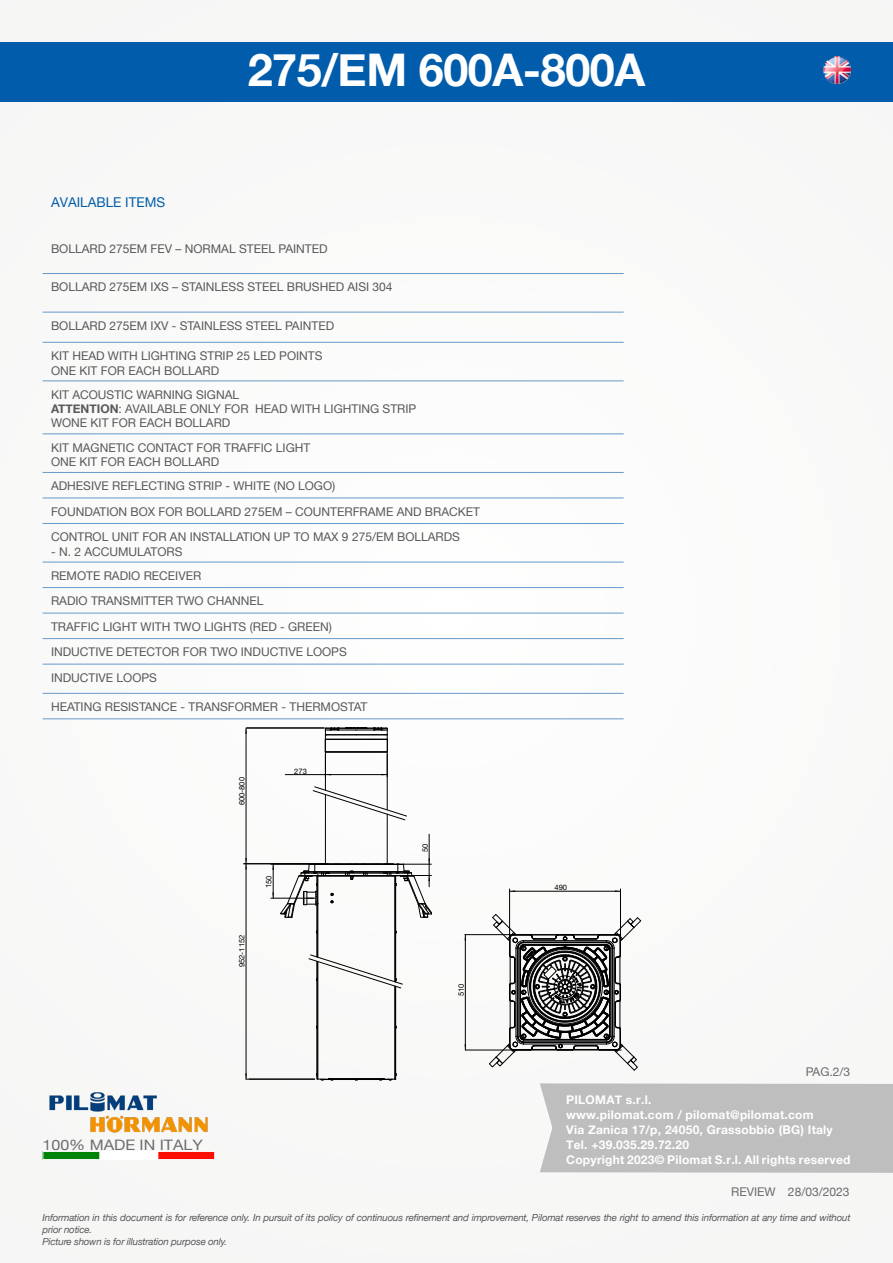
<style>
.page{position:relative;width:893px;height:1263px;background:#f9f9f9}
.page>*{position:absolute;margin:0;border:0;box-sizing:border-box;transform-origin:0 0}
.t1{font:700 45px "Helvetica Neue";letter-spacing:-.01em;color:#fff}
.t2{font:14.4px "Helvetica Neue";color:#6c6d70;scale:1.11 1}
.t3{font:13.5px "Helvetica Neue";color:#015dab}
.t4{font:12px/14.4px "Helvetica Neue";color:#57585a}
.t5{font:700 12px/15px "Helvetica Neue";letter-spacing:.02em;color:#fff}
.t6{font:12px "Helvetica Neue";color:#6c6d70}
.t7{font:italic 9.75px/11.7px "Helvetica Neue";letter-spacing:-.02em;color:#57585a}
.t8{font:7.5px "Helvetica Neue";color:#000}
.s1{font-weight:700}
</style>
<div class="page">
<div style="left:540px;top:1083px;width:353px;height:90px;background:#bfbebe"></div>
<div style="left:0;top:43px;width:893px;height:59px;background:#015dab"></div>
<img style="left:49px;top:1092px;width:159px;height:41px">
<img style="left:45px;top:1153px;width:168px;height:5px">
<div style="left:43px;top:1151px;width:172px;height:9px;border:1px solid #fff"></div>
<svg style="left:313px;top:786px;width:94px;height:34px"></svg>
<hr style="left:429px;top:834px;width:1px;height:41px;background:#000">
<hr style="left:273px;top:864px;width:1px;height:34px;background:#000">
<hr style="left:271px;top:864px;width:40px;height:1px;background:#000">
<hr style="left:271px;top:898px;width:42px;height:1px;background:#000">
<svg style="left:272px;top:864px;width:2px;height:6px"></svg>
<hr style="left:246px;top:728px;width:1px;height:136px;background:#000">
<svg style="left:245px;top:728px;width:2px;height:6px"></svg>
<hr style="left:247px;top:728px;width:77px;height:1px;background:#000">
<hr style="left:246px;top:1079px;width:69px;height:1px;background:#000">
<hr style="left:285px;top:774px;width:40px;height:1px;background:#000">
<hr style="left:246px;top:864px;width:1px;height:215px;background:#000">
<hr style="left:244px;top:863px;width:74px;height:1px;background:#000">
<svg style="left:245px;top:1073px;width:2px;height:6px"></svg>
<svg style="left:245px;top:858px;width:2px;height:11px"></svg>
<hr style="left:325px;top:795px;width:1px;height:69px;background:#000">
<hr style="left:325px;top:752px;width:1px;height:38px;background:#000">
<hr style="left:387px;top:814px;width:1px;height:50px;background:#000">
<hr style="left:387px;top:752px;width:1px;height:58px;background:#000">
<svg style="left:325px;top:727px;width:63px;height:50px"></svg>
<hr style="left:395px;top:986px;width:1px;height:92px;background:#000">
<hr style="left:394px;top:986px;width:1px;height:93px;background:#000">
<hr style="left:317px;top:961px;width:1px;height:117px;background:#000">
<hr style="left:318px;top:961px;width:1px;height:118px;background:#000">
<svg style="left:316px;top:1073px;width:81px;height:8px"></svg>
<svg style="left:280px;top:858px;width:152px;height:130px"></svg>
<hr style="left:510px;top:891px;width:110px;height:1px;background:#000">
<hr style="left:620px;top:889px;width:1px;height:47px;background:#000">
<hr style="left:509px;top:889px;width:1px;height:47px;background:#000">
<hr style="left:465px;top:935px;width:1px;height:115px;background:#000">
<hr style="left:465px;top:1050px;width:156px;height:1px;background:#000">
<hr style="left:465px;top:934px;width:156px;height:1px;background:#000">
<svg style="left:489px;top:914px;width:152px;height:156px"></svg>
<hr style="left:43px;top:273px;width:581px;height:1px;background:#679ac8">
<hr style="left:43px;top:312px;width:581px;height:1px;background:#679ac8">
<hr style="left:43px;top:342px;width:581px;height:1px;background:#679ac8">
<hr style="left:43px;top:380px;width:581px;height:1px;background:#679ac8">
<hr style="left:43px;top:433px;width:581px;height:1px;background:#679ac8">
<hr style="left:43px;top:472px;width:581px;height:1px;background:#679ac8">
<hr style="left:43px;top:498px;width:581px;height:1px;background:#679ac8">
<hr style="left:43px;top:523px;width:581px;height:1px;background:#679ac8">
<hr style="left:43px;top:562px;width:581px;height:1px;background:#679ac8">
<hr style="left:43px;top:587px;width:581px;height:1px;background:#679ac8">
<hr style="left:43px;top:613px;width:581px;height:1px;background:#679ac8">
<hr style="left:43px;top:638px;width:581px;height:1px;background:#679ac8">
<hr style="left:43px;top:664px;width:581px;height:1px;background:#679ac8">
<hr style="left:43px;top:693px;width:581px;height:1px;background:#679ac8">
<hr style="left:43px;top:718px;width:581px;height:1px;background:#679ac8">
<img style="left:823px;top:57px;width:27px;height:27px">
<svg style="left:270px;top:876px;width:4px;height:22px"></svg>
<h1 class="t1" style="left:248px;top:35px;width:399px">275/EM 600A-800A</h1>
<p class="t3" style="left:51px;top:192px;width:116px">AVAILABLE ITEMS</p>
<p class="t4" style="left:51px;top:242px;width:278px">BOLLARD 275EM FEV – NORMAL STEEL PAINTED</p>
<p class="t4" style="left:51px;top:281px;width:343px">BOLLARD 275EM IXS – STAINLESS STEEL BRUSHED AISI 304</p>
<p class="t4" style="left:51px;top:319px;width:285px">BOLLARD 275EM IXV - STAINLESS STEEL PAINTED</p>
<p class="t4" style="left:51px;top:349px;width:273px">KIT HEAD WITH LIGHTING STRIP 25 LED POINTS<br>ONE KIT FOR EACH BOLLARD</p>
<p class="t4" style="left:51px;top:388px;width:190px">KIT ACOUSTIC WARNING SIGNAL</p>
<p class="t4" style="left:51px;top:402px;width:367px"><span class="s1">ATTENTION</span>: AVAILABLE ONLY FOR HEAD WITH LIGHTING STRIP</p>
<p class="t4" style="left:51px;top:417px;width:181px">WONE KIT FOR EACH BOLLARD</p>
<p class="t4" style="left:51px;top:441px;width:261px">KIT MAGNETIC CONTACT FOR TRAFFIC LIGHT<br>ONE KIT FOR EACH BOLLARD</p>
<p class="t4" style="left:51px;top:479px;width:286px">ADHESIVE REFLECTING STRIP - WHITE (NO LOGO)</p>
<p class="t4" style="left:51px;top:505px;width:430px">FOUNDATION BOX FOR BOLLARD 275EM – COUNTERFRAME AND BRACKET</p>
<p class="t4" style="left:51px;top:530px;width:410px">CONTROL UNIT FOR AN INSTALLATION UP TO MAX 9 275/EM BOLLARDS</p>
<p class="t4" style="left:51px;top:545px;width:133px">- N. 2 ACCUMULATORS</p>
<p class="t4" style="left:51px;top:569px;width:152px">REMOTE RADIO RECEIVER</p>
<p class="t4" style="left:51px;top:595px;width:214px">RADIO TRANSMITTER TWO CHANNEL</p>
<p class="t4" style="left:51px;top:620px;width:282px">TRAFFIC LIGHT WITH TWO LIGHTS (RED - GREEN)</p>
<p class="t4" style="left:51px;top:646px;width:297px">INDUCTIVE DETECTOR FOR TWO INDUCTIVE LOOPS</p>
<p class="t4" style="left:51px;top:671px;width:108px">INDUCTIVE LOOPS</p>
<p class="t4" style="left:51px;top:700px;width:318px">HEATING RESISTANCE - TRANSFORMER - THERMOSTAT</p>
<p class="t8" style="left:236px;top:805px;width:30px;rotate:-89deg">600-800</p>
<p class="t8" style="left:294px;top:766px;width:14px">273</p>
<p class="t8" style="left:236px;top:967px;width:34px;rotate:-89deg">952-1152</p>
<p class="t2" style="left:43px;top:1135px;width:146px">100% MADE IN ITALY</p>
<p class="t8" style="left:554px;top:882px;width:14px">490</p>
<p class="t6" style="left:806px;top:1063px;width:46px">PAG.2/3</p>
<p class="t5" style="left:566px;top:1093px;width:286px">PILOMAT s.r.l.<br>www.pilomat.com / pilomat@pilomat.com<br>Via Zanica 17/p, 24050, Grassobbio (BG) Italy Tel. +39.035.29.72.20<br>Copyright 2023© Pilomat S.r.l. All rights reserved</p>
<p class="t6" style="left:731px;top:1183px;width:120px">REVIEW 28/03/2023</p>
<p class="t7" style="left:43px;top:1212px;width:809px">Information in this document is for reference only. In pursuit of its policy of continuous refinement and improvement, Pilomat reserves the right to amend this information at any time and without prior notice.<br>Picture shown is for illustration purpose only.</p>
</div>
